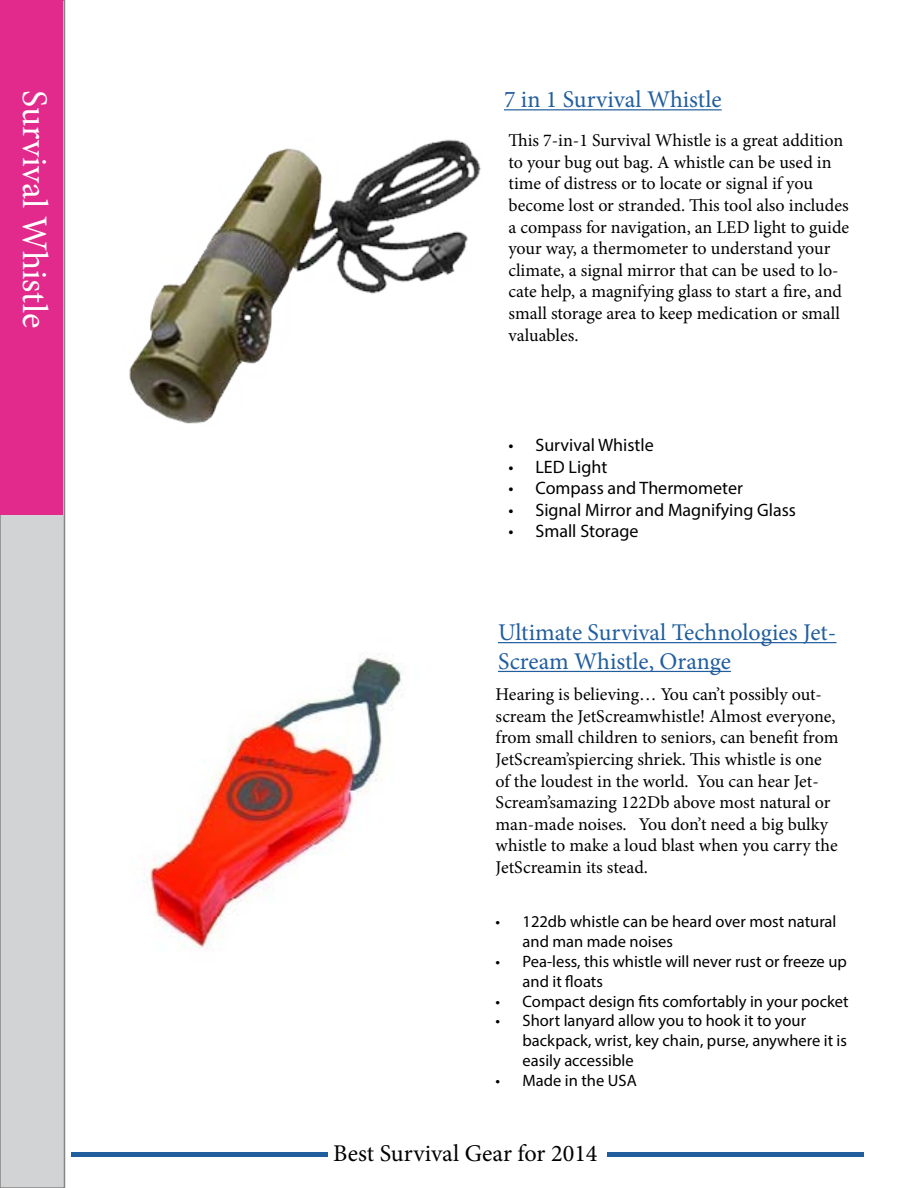
<style>
.page{position:relative;width:918px;height:1188px;background:#fff}
.page>*{position:absolute;margin:0;border:0;box-sizing:border-box;transform-origin:0 0}
.t1{font:36px "Minion Pro";color:#fff}
.t2{font:24px/28.8px "Minion Pro";color:#215e9e}
.t3{font:24px "Minion Pro";color:#000}
.t4{font:18px/21.6px "Minion Pro";color:#000}
.t5{font:18px "Myriad Pro";color:#000}
.t6{font:16.5px/19.8px "Myriad Pro";color:#000}
</style>
<div class="page">
<div style="left:0;top:0;width:64px;height:1188px;background:#d2d3d5"></div>
<div style="left:608px;top:1152px;width:256px;height:5px;background:#215e9e"></div>
<div style="left:71px;top:1152px;width:256px;height:5px;background:#215e9e"></div>
<img style="left:129px;top:139px;width:352px;height:285px">
<hr style="left:504px;top:109px;width:218px;height:1px;background:#215e9e">
<div style="left:0;top:0;width:62px;height:515px;background:#e22a8c"></div>
<hr style="left:498px;top:642px;width:338px;height:1px;background:#215e9e">
<hr style="left:498px;top:671px;width:233px;height:1px;background:#215e9e">
<img style="left:144px;top:654px;width:259px;height:295px">
<h1 class="t1" style="left:59px;top:90px;width:240px;rotate:90deg">Survival Whistle</h1>
<h2 class="t2" style="left:504px;top:85px;width:219px">7 in 1 Survival Whistle</h2>
<p class="t4" style="left:508px;top:130px;width:342px">This 7-in-1 Survival Whistle is a great addition to your bug out bag. A whistle can be used in time of distress or to locate or signal if you become lost or stranded. This tool also includes a compass for navigation, an LED light to guide your way, a thermometer to understand your climate, a signal mirror that can be used to lo&shy;cate help, a magnifying glass to start a fire, and small storage area to keep medication or small valuables.</p>
<p class="t5" style="left:508px;top:434px;width:147px">• Survival Whistle</p>
<p class="t5" style="left:508px;top:455px;width:100px">• LED Light</p>
<p class="t5" style="left:508px;top:477px;width:236px">• Compass and Thermometer</p>
<p class="t5" style="left:508px;top:499px;width:289px">• Signal Mirror and Magnifying Glass</p>
<p class="t5" style="left:508px;top:520px;width:131px">• Small Storage</p>
<h2 class="t2" style="left:498px;top:618px;width:340px">Ultimate Survival Technologies Jet-<br>Scream Whistle, Orange</h2>
<p class="t4" style="left:496px;top:684px;width:344px">Hearing is believing… You can’t possibly out&shy;scream the JetScreamwhistle! Almost everyone, from small children to seniors, can benefit from JetScream’spiercing shriek. This whistle is one of the loudest in the world. You can hear Jet-Scream’samazing 122Db above most natural or man-made noises. You don’t need a big bulky whistle to make a loud blast when you carry the JetScreamin its stead.</p>
<p class="t6" style="left:523px;top:912px;width:315px;text-indent:-27px">• 122db whistle can be heard over most natural and man made noises</p>
<p class="t6" style="left:523px;top:951px;width:326px;text-indent:-27px">• Pea-less, this whistle will never rust or freeze up and it floats</p>
<p class="t6" style="left:496px;top:991px;width:354px">• Compact design fits comfortably in your pocket</p>
<p class="t6" style="left:523px;top:1011px;width:326px;text-indent:-27px">• Short lanyard allow you to hook it to your backpack, wrist, key chain, purse, anywhere it is easily accessible</p>
<p class="t6" style="left:496px;top:1070px;width:143px">• Made in the USA</p>
<h2 class="t3" style="left:333px;top:1138px;width:266px">Best Survival Gear for 2014</h2>
</div>
